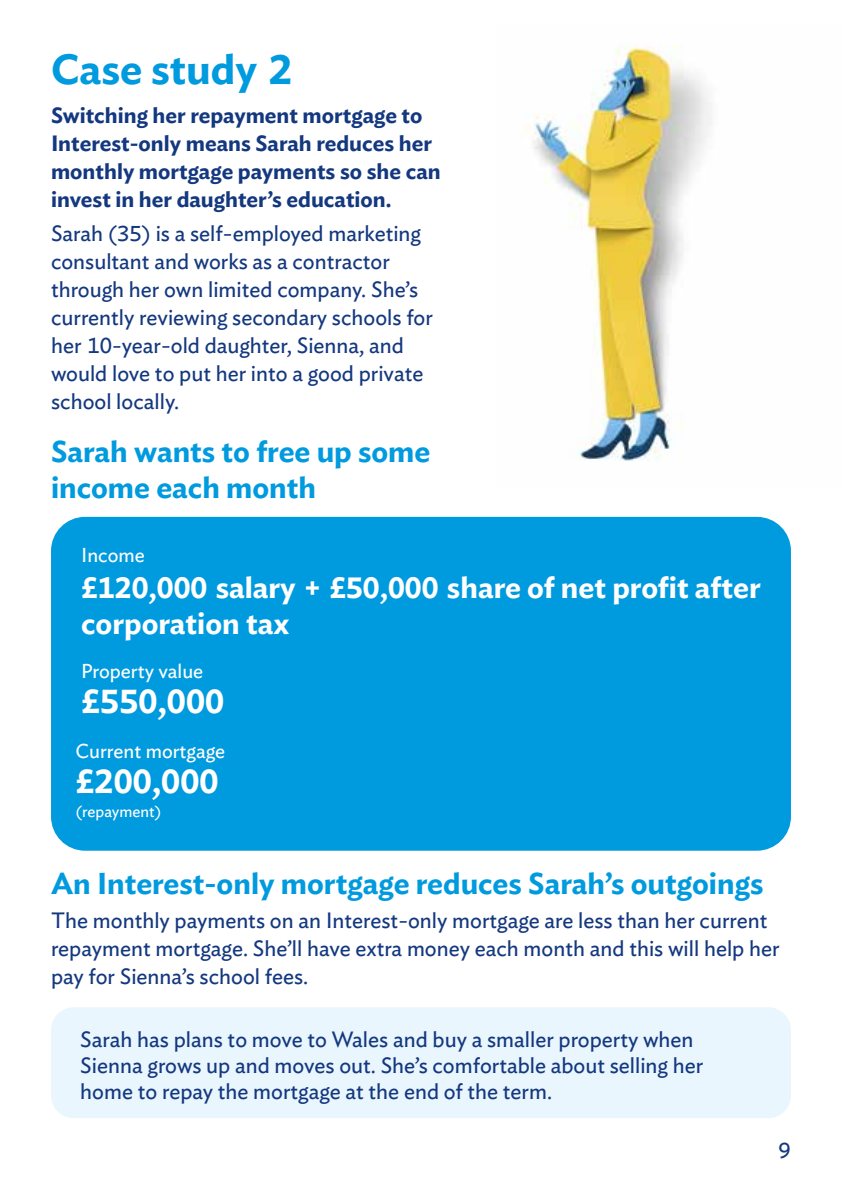
<style>
.page{position:relative;width:842px;height:1191px;background:#fff}
.page>*{position:absolute;margin:0;border:0;box-sizing:border-box;transform-origin:0 0}
.t1{font:600 42px "Ideal Sans";color:#009adf}
.t2{font:600 34px "Ideal Sans";color:#fff}
.t3{font:600 30px/36px "Ideal Sans";color:#009adf}
.t4{font:600 30px/36px "Ideal Sans";color:#fff}
.t5{font:22px/28px "Ideal Sans";color:#14387f}
.t6{font:600 22px/28px "Ideal Sans";color:#14387f}
.t7{font:20px "Ideal Sans";color:#fff}
.t8{font:16px "Ideal Sans";color:#fff}
</style>
<div class="page">
<img style="left:527px;top:45px;width:184px;height:416px">
<div style="left:51px;top:517px;width:740px;height:333px;background:#009adf;border-radius:34px"></div>
<div style="left:51px;top:1007px;width:740px;height:111px;background:#eaf6fe;border-radius:23px"></div>
<h1 class="t1" style="left:51px;top:36px;width:243px">Case study 2</h1>
<p class="t6" style="left:51px;top:100px;width:391px">Switching her repayment mortgage to Interest-only means Sarah reduces her monthly mortgage payments so she can invest in her daughter’s education.</p>
<p class="t5" style="left:51px;top:217px;width:383px">Sarah (35) is a self-employed marketing consultant and works as a contractor through her own limited company. She’s currently reviewing secondary schools for her 10-year-old daughter, Sienna, and would love to put her into a good private school locally.</p>
<h3 class="t3" style="left:51px;top:431px;width:381px">Sarah wants to free up some income each month</h3>
<p class="t7" style="left:81px;top:540px;width:65px">Income</p>
<h3 class="t4" style="left:81px;top:567px;width:681px">£120,000 salary + £50,000 share of net profit after corporation tax</h3>
<p class="t7" style="left:81px;top:656px;width:123px">Property value</p>
<h2 class="t2" style="left:81px;top:675px;width:144px">£550,000</h2>
<p class="t7" style="left:76px;top:735px;width:151px">Current mortgage</p>
<h2 class="t2" style="left:76px;top:754px;width:144px">£200,000</h2>
<p class="t8" style="left:76px;top:799px;width:87px">(repayment)</p>
<h3 class="t3" style="left:51px;top:863px;width:714px">An Interest-only mortgage reduces Sarah’s outgoings</h3>
<p class="t5" style="left:51px;top:904px;width:730px">The monthly payments on an Interest-only mortgage are less than her current repayment mortgage. She’ll have extra money each month and this will help her pay for Sienna’s school fees.</p>
<p class="t5" style="left:80px;top:1024px;width:624px;line-height:26px">Sarah has plans to move to Wales and buy a smaller property when<br>Sienna grows up and moves out. She’s comfortable about selling her home to repay the mortgage at the end of the term.</p>
<p class="t5" style="left:779px;top:1134px;width:14px">9</p>
</div>
